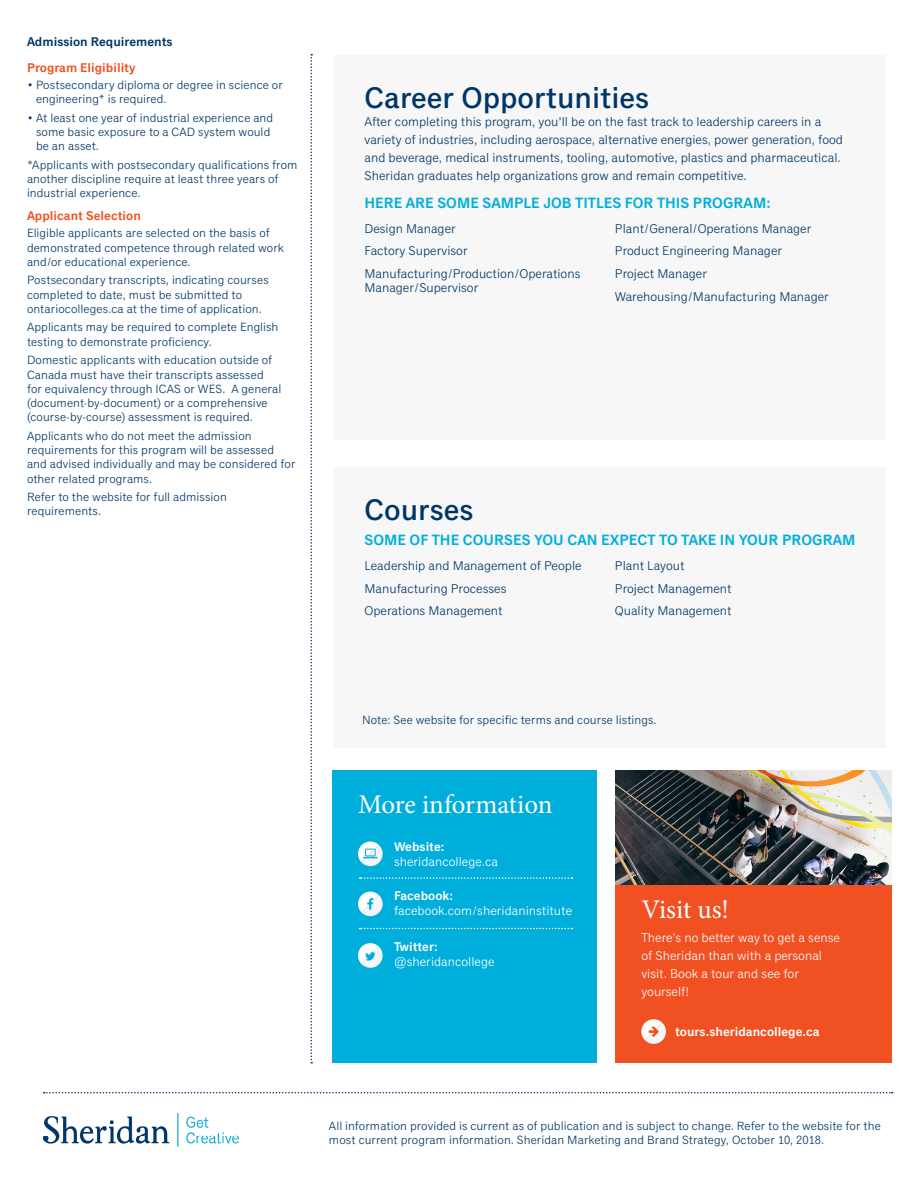
<style>
.page{position:relative;width:918px;height:1188px;background:#fff}
.page>*{position:absolute;margin:0;border:0;box-sizing:border-box;transform-origin:0 0}
.h2_back-page{font:500 30px "Classic Grotesque Std";color:#003667}
.t1{font:27px "Minion Pro";letter-spacing:-.005em;color:#fff}
.h3_back-page{font:600 15px "Classic Grotesque Pro";color:#00aedc}
.p_list_careers_cours{font:12.75px/18px "Classic Grotesque Pro";color:#003667}
.t2{font:12.75px/18px "Classic Grotesque Pro";color:#fff}
.t3{font:600 12.75px "Classic Grotesque Pro";color:#fff}
.h4_back-page{font:600 12.75px "Classic Grotesque Pro";color:#f15122}
.t4{font:600 12.75px "Classic Grotesque Pro";color:#003667}
.p_admissions{font:12px/14.2px "Classic Grotesque Pro";letter-spacing:.005em;color:#003667}
</style>
<div class="page">
<div style="left:333px;top:770px;width:264px;height:293px;background:#00aedc"></div>
<div style="left:615px;top:884px;width:277px;height:179px;background:#f15122"></div>
<img style="left:44px;top:1114px;width:195px;height:33px">
<svg style="left:310px;top:54px;width:2px;height:1010px"></svg>
<img style="left:615px;top:770px;width:276px;height:114px">
<svg style="left:44px;top:1092px;width:849px;height:1px"></svg>
<svg style="left:360px;top:877px;width:212px;height:2px"></svg>
<svg style="left:360px;top:928px;width:212px;height:1px"></svg>
<div style="left:334px;top:55px;width:552px;height:385px;background:#f7f7f7"></div>
<div style="left:334px;top:467px;width:552px;height:281px;background:#f7f7f7"></div>
<svg style="left:358px;top:892px;width:25px;height:24px"></svg>
<svg style="left:358px;top:943px;width:25px;height:25px"></svg>
<svg style="left:358px;top:842px;width:25px;height:24px"></svg>
<svg style="left:641px;top:1019px;width:25px;height:25px"></svg>
<p class="t4" style="left:27px;top:34px;width:147px">Admission Requirements</p>
<p class="h4_back-page" style="left:27px;top:60px;width:110px">Program Eligibility</p>
<p class="p_admissions" style="left:36px;top:78px;width:248px;text-indent:-9px">• Postsecondary diploma or degree in science or engineering* is required.</p>
<p class="p_admissions" style="left:36px;top:111px;width:239px;text-indent:-9px">• At least one year of industrial experience and some basic exposure to a CAD system would be an asset.</p>
<p class="p_admissions" style="left:27px;top:158px;width:272px">*Applicants with postsecondary qualifications from another discipline require at least three years of industrial experience.</p>
<p class="h4_back-page" style="left:27px;top:208px;width:116px">Applicant Selection</p>
<p class="p_admissions" style="left:27px;top:226px;width:258px">Eligible applicants are selected on the basis of demonstrated competence through related work and/or educational experience.</p>
<p class="p_admissions" style="left:27px;top:273px;width:243px">Postsecondary transcripts, indicating courses completed to date, must be submitted to ontariocolleges.ca at the time of application.</p>
<p class="p_admissions" style="left:27px;top:321px;width:253px">Applicants may be required to complete English testing to demonstrate proficiency.</p>
<p class="p_admissions" style="left:27px;top:353px;width:256px">Domestic applicants with education outside of Canada must have their transcripts assessed for equivalency through ICAS or WES. A general (document-by-document) or a comprehensive (course-by-course) assessment is required.</p>
<p class="p_admissions" style="left:27px;top:429px;width:270px">Applicants who do not meet the admission requirements for this program will be assessed and advised individually and may be considered for other related programs.</p>
<p class="p_admissions" style="left:27px;top:490px;width:201px">Refer to the website for full admission requirements.</p>
<p class="h2_back-page" style="left:364px;top:80px;width:286px">Career Opportunities</p>
<p class="p_list_careers_cours" style="left:364px;top:113px;width:480px">After completing this program, you’ll be on the fast track to leadership careers in a variety of industries, including aerospace, alternative energies, power generation, food and beverage, medical instruments, tooling, automotive, plastics and pharmaceutical.<br>Sheridan graduates help organizations grow and remain competitive.</p>
<p class="h3_back-page" style="left:364px;top:194px;width:408px">HERE ARE SOME SAMPLE JOB TITLES FOR THIS PROGRAM:</p>
<p class="p_list_careers_cours" style="left:364px;top:220px;width:93px">Design Manager</p>
<p class="p_list_careers_cours" style="left:364px;top:242px;width:105px">Factory Supervisor</p>
<p class="p_list_careers_cours" style="left:364px;top:267px;width:217px;line-height:13.5px">Manufacturing/Production/Operations<br>Manager/Supervisor</p>
<p class="p_list_careers_cours" style="left:615px;top:220px;width:198px">Plant/General/Operations Manager</p>
<p class="p_list_careers_cours" style="left:615px;top:242px;width:169px">Product Engineering Manager</p>
<p class="p_list_careers_cours" style="left:615px;top:265px;width:94px">Project Manager</p>
<p class="p_list_careers_cours" style="left:615px;top:288px;width:216px">Warehousing/Manufacturing Manager</p>
<p class="h2_back-page" style="left:364px;top:493px;width:111px">Courses</p>
<p class="h3_back-page" style="left:364px;top:532px;width:493px">SOME OF THE COURSES YOU CAN EXPECT TO TAKE IN YOUR PROGRAM</p>
<p class="p_list_careers_cours" style="left:364px;top:557px;width:219px">Leadership and Management of People</p>
<p class="p_list_careers_cours" style="left:364px;top:580px;width:143px">Manufacturing Processes</p>
<p class="p_list_careers_cours" style="left:364px;top:602px;width:140px">Operations Management</p>
<p class="p_list_careers_cours" style="left:615px;top:557px;width:71px">Plant Layout</p>
<p class="p_list_careers_cours" style="left:615px;top:580px;width:118px">Project Management</p>
<p class="p_list_careers_cours" style="left:615px;top:602px;width:118px">Quality Management</p>
<p class="p_admissions" style="left:362px;top:713px;width:296px">Note: See website for specific terms and course listings.</p>
<h2 class="t1" style="left:358px;top:786px;width:196px">More information</h2>
<p class="t3" style="left:394px;top:840px;width:52px">Website:</p>
<p class="t2" style="left:394px;top:853px;width:106px">sheridancollege.ca</p>
<p class="t3" style="left:394px;top:888px;width:61px">Facebook:</p>
<p class="t2" style="left:394px;top:902px;width:180px">facebook.com/sheridaninstitute</p>
<p class="t3" style="left:394px;top:940px;width:45px">Twitter:</p>
<p class="t2" style="left:394px;top:953px;width:102px">@sheridancollege</p>
<h2 class="t1" style="left:641px;top:891px;width:89px">Visit us!</h2>
<p class="t2" style="left:641px;top:929px;width:200px">There’s no better way to get a sense of Sheridan than with a personal visit. Book a tour and see for yourself!</p>
<p class="t3" style="left:675px;top:1025px;width:146px">tours.sheridancollege.ca</p>
<p class="p_admissions" style="left:329px;top:1119px;width:553px">All information provided is current as of publication and is subject to change. Refer to the website for the most current program information. Sheridan Marketing and Brand Strategy, October 10, 2018.</p>
</div>
